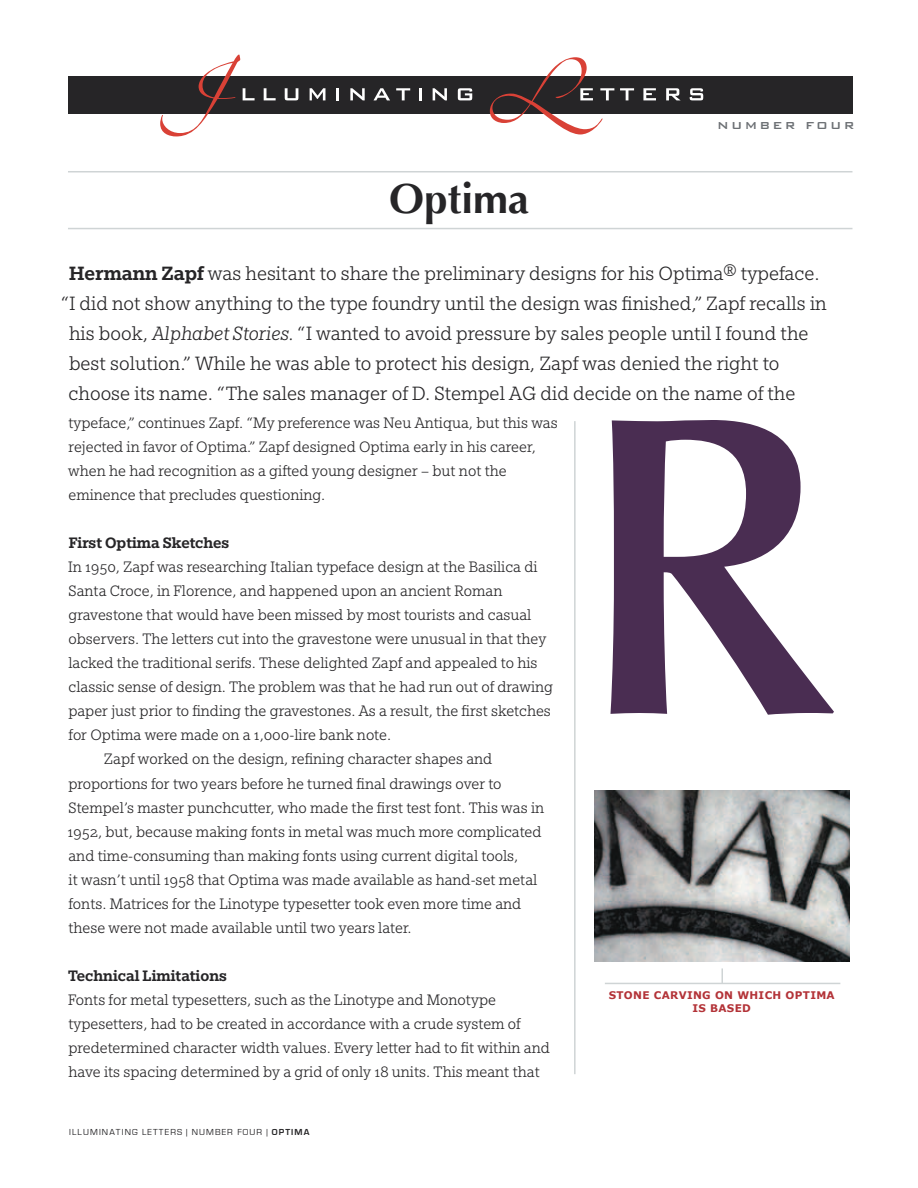
<style>
.page{position:relative;width:918px;height:1188px;background:#fff}
.page>*{position:absolute;margin:0;border:0;box-sizing:border-box;transform-origin:0 0}
.t1{font:700 42px "Optima";color:#262527}
.t2{font:300 21px "Egyptian Slate Pro";color:#262527}
.t3{font:300 16.5px/24px "Egyptian Slate Pro";color:#262527}
.t4{font:500 16.5px "Egyptian Slate Pro";color:#262527}
.t5{font:500 13.5px "Bank Gothic";letter-spacing:.16em;color:#6c7074}
.t6{font:700 10.5px/12.6px "Verdana";letter-spacing:.03em;color:#b33338;text-align:center}
.t7{font:9px "Eurostile";letter-spacing:.125em;color:#262527}
.s1{font-weight:500}
.s2{font-style:italic}
.s3{font-weight:700}
</style>
<div class="page">
<div style="left:68px;top:76px;width:784px;height:38px;background:#262527"></div>
<svg style="left:264px;top:88px;width:12px;height:12px"></svg>
<svg style="left:285px;top:88px;width:13px;height:12px"></svg>
<svg style="left:310px;top:88px;width:15px;height:12px"></svg>
<svg style="left:336px;top:88px;width:3px;height:12px"></svg>
<svg style="left:350px;top:88px;width:15px;height:12px"></svg>
<svg style="left:374px;top:88px;width:16px;height:12px"></svg>
<svg style="left:396px;top:88px;width:14px;height:12px"></svg>
<svg style="left:419px;top:88px;width:2px;height:12px"></svg>
<svg style="left:433px;top:88px;width:14px;height:12px"></svg>
<svg style="left:458px;top:88px;width:14px;height:12px"></svg>
<svg style="left:620px;top:88px;width:14px;height:12px"></svg>
<svg style="left:643px;top:88px;width:13px;height:12px"></svg>
<svg style="left:666px;top:88px;width:14px;height:12px"></svg>
<svg style="left:690px;top:88px;width:13px;height:12px"></svg>
<svg style="left:490px;top:57px;width:124px;height:77px"></svg>
<svg style="left:160px;top:55px;width:95px;height:81px"></svg>
<hr style="left:68px;top:228px;width:784px;height:1px;background:#cfd4d5">
<hr style="left:68px;top:171px;width:784px;height:1px;background:#cfd4d5">
<hr style="left:574px;top:421px;width:2px;height:653px;background:#cfd4d5">
<hr style="left:605px;top:983px;width:235px;height:1px;background:#cfd4d5">
<svg style="left:722px;top:968px;width:1px;height:15px"></svg>
<svg style="left:610px;top:420px;width:224px;height:295px"></svg>
<img style="left:594px;top:790px;width:256px;height:172px">
<h1 class="t1" style="left:389px;top:174px;width:141px">Optima</h1>
<p class="t5" style="left:717px;top:115px;width:139px">NUMBER FOUR</p>
<p class="t2" style="left:69px;top:262px;width:752px"><span class="s1">Hermann Zapf</span> was hesitant to share the preliminary designs for his Optima® typeface.</p>
<p class="t2" style="left:61px;top:292px;width:767px">“I did not show anything to the type foundry until the design was finished,” Zapf recalls in</p>
<p class="t2" style="left:69px;top:322px;width:741px">his book, <span class="s2">Alphabet Stories.</span> “I wanted to avoid pressure by sales people until I found the</p>
<p class="t2" style="left:69px;top:352px;width:712px">best solution.” While he was able to protect his design, Zapf was denied the right to</p>
<p class="t2" style="left:69px;top:382px;width:728px">choose its name. “The sales manager of D. Stempel AG did decide on the name of the</p>
<p class="t3" style="left:68px;top:411px;width:491px">typeface,” continues Zapf. “My preference was Neu Antiqua, but this was rejected in favor of Optima.” Zapf designed Optima early in his career, when he had recognition as a gifted young designer – but not the eminence that precludes questioning.</p>
<p class="t4" style="left:69px;top:534px;width:162px">First Optima Sketches</p>
<p class="t3" style="left:68px;top:555px;width:471px">In 1950, Zapf was researching Italian typeface design at the Basilica di</p>
<p class="t3" style="left:69px;top:579px;width:435px">Santa Croce, in Florence, and happened upon an ancient Roman</p>
<p class="t3" style="left:68px;top:603px;width:465px">gravestone that would have been missed by most tourists and casual</p>
<p class="t3" style="left:68px;top:627px;width:479px">observers. The letters cut into the gravestone were unusual in that they</p>
<p class="t3" style="left:68px;top:651px;width:471px">lacked the traditional serifs. These delighted Zapf and appealed to his</p>
<p class="t3" style="left:68px;top:675px;width:486px">classic sense of design. The problem was that he had run out of drawing</p>
<p class="t3" style="left:68px;top:699px;width:484px">paper just prior to finding the gravestones. As a result, the first sketches</p>
<p class="t3" style="left:69px;top:723px;width:324px">for Optima were made on a 1,000-lire bank note.</p>
<p class="t3" style="left:104px;top:747px;width:390px">Zapf worked on the design, refining character shapes and</p>
<p class="t3" style="left:68px;top:771px;width:435px">proportions for two years before he turned final drawings over to</p>
<p class="t3" style="left:69px;top:795px;width:477px">Stempel’s master punchcutter, who made the first test font. This was in</p>
<p class="t3" style="left:68px;top:819px;width:475px">1952, but, because making fonts in metal was much more complicated</p>
<p class="t3" style="left:68px;top:843px;width:451px">and time-consuming than making fonts using current digital tools,</p>
<p class="t3" style="left:69px;top:867px;width:470px">it wasn’t until 1958 that Optima was made available as hand-set metal</p>
<p class="t3" style="left:69px;top:891px;width:454px">fonts. Matrices for the Linotype typesetter took even more time and</p>
<p class="t3" style="left:68px;top:915px;width:345px">these were not made available until two years later.</p>
<p class="t4" style="left:68px;top:966px;width:160px">Technical Limitations</p>
<p class="t3" style="left:68px;top:987px;width:483px">Fonts for metal typesetters, such as the Linotype and Monotype typesetters, had to be created in accordance with a crude system of predetermined character width values. Every letter had to fit within and have its spacing determined by a grid of only 18 units. This meant that</p>
<p class="t7" style="left:69px;top:1127px;width:242px">ILLUMINATING LETTERS | NUMBER FOUR | <span class="s3">OPTIMA</span></p>
<p class="t6" style="left:609px;top:989px;width:228px">STONE CARVING ON WHICH OPTIMA<br>IS BASED</p>
</div>
